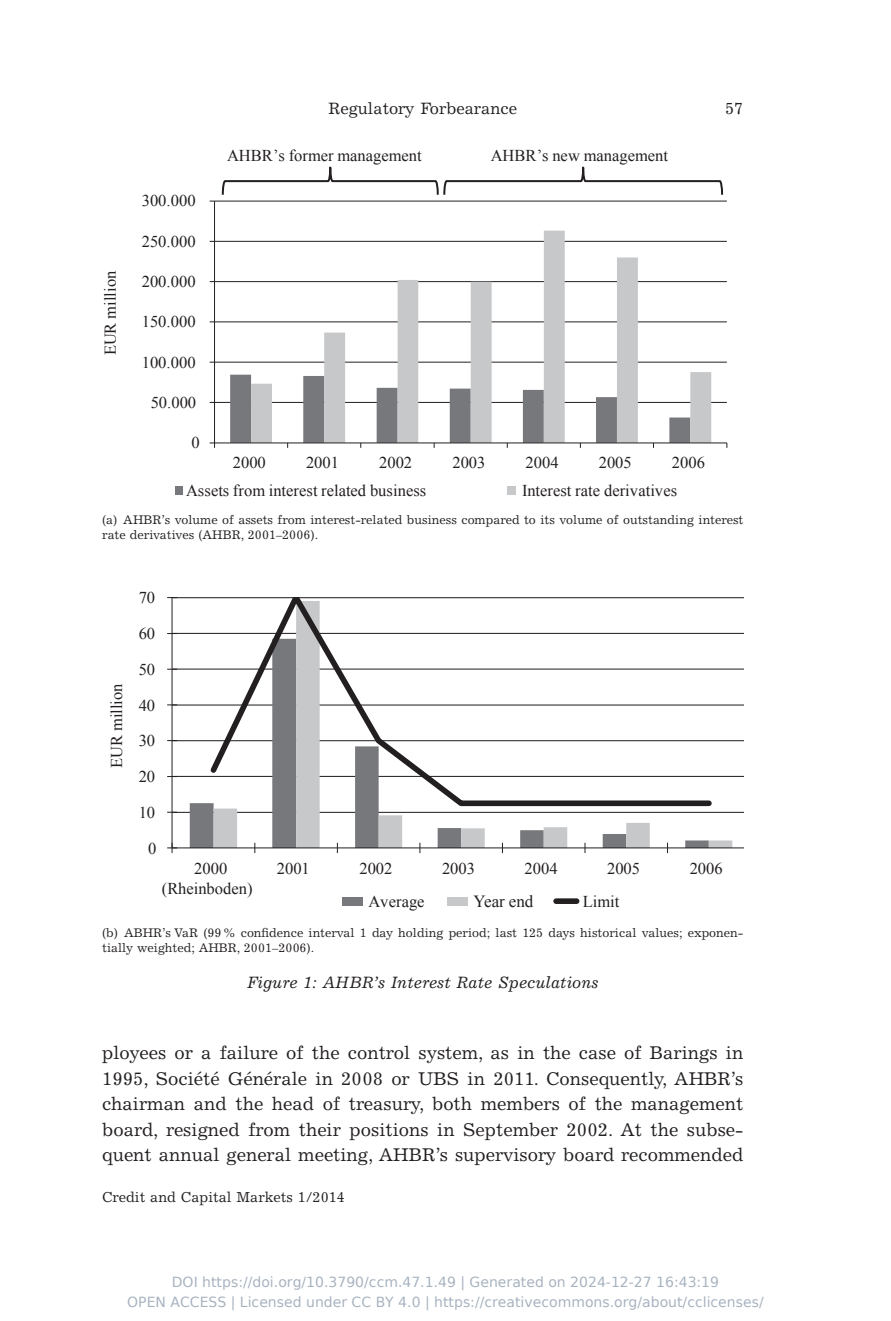
<style>
.page{position:relative;width:891px;height:1321px;background:#fff}
.page>*{position:absolute;margin:0;border:0;box-sizing:border-box;transform-origin:0 0}
.t1{font:18.4px/25.6px "Excelsior LT Std";color:#231f20;text-align:justify}
.t2{font:17px "Times New Roman";color:#231f20}
.t3{font:16.4px/19.4px "Times New Roman";color:#231f20;text-align:center}
.t4{font:italic 16.4px "Excelsior LT Std";color:#231f20}
.t5{font:16.4px "Excelsior LT Std";color:#231f20}
.t6{font:14.4px "Excelsior LT Std";color:#231f20}
.t7{font:14px "DejaVu Sans";color:rgb(36 64 97/.4)}
.t8{font:12.4px/15.6px "Excelsior LT Std";color:#231f20}
</style>
<div class="page">
<hr style="left:214px;top:402px;width:512px;height:1px;background:#231f20">
<hr style="left:214px;top:362px;width:512px;height:1px;background:#231f20">
<hr style="left:214px;top:322px;width:512px;height:1px;background:#231f20">
<hr style="left:214px;top:281px;width:512px;height:1px;background:#231f20">
<hr style="left:214px;top:241px;width:512px;height:1px;background:#231f20">
<hr style="left:214px;top:201px;width:512px;height:1px;background:#231f20">
<svg style="left:251px;top:231px;width:460px;height:212px"></svg>
<hr style="left:214px;top:201px;width:1px;height:242px;background:#231f20">
<hr style="left:214px;top:443px;width:512px;height:1px;background:#231f20">
<svg style="left:230px;top:375px;width:460px;height:73px"></svg>
<div style="left:175px;top:487px;width:8px;height:8px;background:#76787b"></div>
<div style="left:507px;top:487px;width:8px;height:8px;background:#c7c8ca"></div>
<svg style="left:221px;top:166px;width:502px;height:29px"></svg>
<hr style="left:172px;top:812px;width:571px;height:1px;background:#231f20">
<hr style="left:172px;top:776px;width:571px;height:1px;background:#231f20">
<hr style="left:172px;top:740px;width:571px;height:1px;background:#231f20">
<hr style="left:172px;top:704px;width:571px;height:2px;background:#231f20">
<hr style="left:172px;top:669px;width:571px;height:1px;background:#231f20">
<hr style="left:172px;top:633px;width:571px;height:1px;background:#231f20">
<hr style="left:172px;top:597px;width:571px;height:1px;background:#231f20">
<svg style="left:190px;top:668px;width:23px;height:180px"></svg>
<svg style="left:213px;top:632px;width:519px;height:216px"></svg>
<hr style="left:172px;top:598px;width:1px;height:250px;background:#231f20">
<hr style="left:172px;top:848px;width:571px;height:1px;background:#231f20">
<svg style="left:167px;top:843px;width:10px;height:10px"></svg>
<svg style="left:206px;top:598px;width:508px;height:211px"></svg>
<div style="left:342px;top:897px;width:20px;height:9px;background:#76787b"></div>
<div style="left:446px;top:897px;width:21px;height:9px;background:#c7c8ca"></div>
<div style="left:556px;top:898px;width:20px;height:6px;background:#231f20"></div>
<p class="t5" style="left:328px;top:99px;width:190px">Regulatory Forbearance</p>
<p class="t5" style="left:724px;top:99px;width:20px">57</p>
<p class="t3" style="left:100px;top:355px;width:86px;rotate:-90deg">EUR million</p>
<p class="t3" style="left:142px;top:191px;width:55px">300.000</p>
<p class="t3" style="left:142px;top:231px;width:55px">250.000</p>
<p class="t3" style="left:142px;top:272px;width:55px">200.000</p>
<p class="t3" style="left:142px;top:312px;width:55px">150.000</p>
<p class="t3" style="left:142px;top:352px;width:55px">100.000</p>
<p class="t3" style="left:151px;top:393px;width:47px">50.000</p>
<p class="t3" style="left:191px;top:433px;width:10px">0</p>
<p class="t3" style="left:227px;top:146px;width:196px">AHBR’s former management</p>
<p class="t3" style="left:490px;top:146px;width:178px">AHBR’s new management</p>
<p class="t3" style="left:233px;top:452px;width:34px">2000</p>
<p class="t3" style="left:306px;top:452px;width:34px">2001</p>
<p class="t3" style="left:379px;top:452px;width:34px">2002</p>
<p class="t3" style="left:452px;top:452px;width:34px">2003</p>
<p class="t3" style="left:525px;top:452px;width:34px">2004</p>
<p class="t3" style="left:598px;top:452px;width:34px">2005</p>
<p class="t3" style="left:671px;top:452px;width:34px">2006</p>
<p class="t3" style="left:186px;top:481px;width:241px">Assets from interest related business</p>
<p class="t3" style="left:522px;top:481px;width:156px">Interest rate derivatives</p>
<p class="t8" style="left:102px;top:512px;width:642px">(a) AHBR’s volume of assets from interest-related business compared to its volume of outstanding interest rate derivatives (AHBR, 2001–2006).</p>
<p class="t3" style="left:139px;top:588px;width:18px">70</p>
<p class="t3" style="left:139px;top:624px;width:18px">60</p>
<p class="t3" style="left:106px;top:768px;width:86px;rotate:-90deg">EUR million</p>
<p class="t3" style="left:139px;top:659px;width:18px">50</p>
<p class="t3" style="left:139px;top:695px;width:18px">40</p>
<p class="t3" style="left:139px;top:731px;width:18px">30</p>
<p class="t3" style="left:139px;top:767px;width:18px">20</p>
<p class="t3" style="left:139px;top:802px;width:18px">10</p>
<p class="t3" style="left:148px;top:838px;width:10px">0</p>
<p class="t3" style="left:162px;top:859px;width:92px">2000 (Rheinboden)</p>
<p class="t3" style="left:277px;top:859px;width:34px">2001</p>
<p class="t3" style="left:359px;top:859px;width:34px">2002</p>
<p class="t3" style="left:442px;top:859px;width:34px">2003</p>
<p class="t3" style="left:524px;top:859px;width:34px">2004</p>
<p class="t3" style="left:607px;top:859px;width:34px">2005</p>
<p class="t3" style="left:689px;top:859px;width:34px">2006</p>
<p class="t3" style="left:368px;top:892px;width:58px">Average</p>
<p class="t2" style="left:473px;top:890px;width:61px">Year end</p>
<p class="t3" style="left:582px;top:892px;width:38px">Limit</p>
<p class="t8" style="left:102px;top:925px;width:641px">(b) ABHR’s VaR (99% confidence interval 1 day holding period; last 125 days historical values; exponen&shy;tially weighted; AHBR, 2001–2006).</p>
<p class="t4" style="left:247px;top:973px;width:353px">Figure 1: AHBR’s Interest Rate Speculations</p>
<p class="t1" style="left:102px;top:1040px;width:642px">ployees or a failure of the control system, as in the case of Barings in 1995, Société Générale in 2008 or UBS in 2011. Consequently, AHBR’s chairman and the head of treasury, both members of the management board, resigned from their positions in September 2002. At the subse&shy;quent annual general meeting, AHBR’s supervisory board recommended</p>
<p class="t6" style="left:102px;top:1189px;width:244px">Credit and Capital Markets 1/2014</p>
<p class="t7" style="left:172px;top:1274px;width:548px">DOI https://doi.org/10.3790/ccm.47.1.49 | Generated on 2024-12-27 16:43:19</p>
<p class="t7" style="left:127px;top:1294px;width:637px">OPEN ACCESS | Licensed under CC BY 4.0 | https://creativecommons.org/about/cclicenses/</p>
</div>
